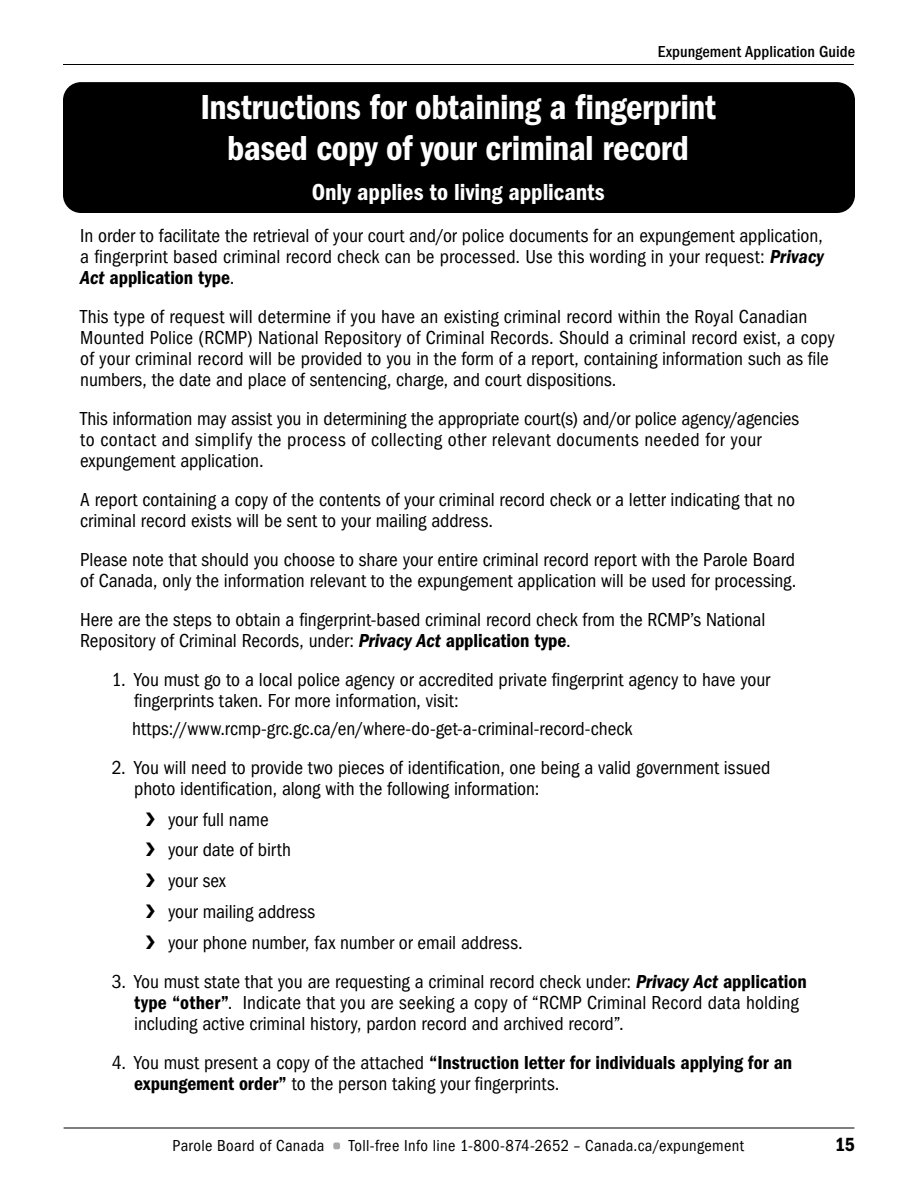
<style>
.page{position:relative;width:918px;height:1188px;background:#fff}
.page>*{position:absolute;margin:0;border:0;box-sizing:border-box;transform-origin:0 0}
.t1{font:36px/40.5px "ITC Franklin Gothic Std Dm Cd";letter-spacing:-.015em;color:#fff;text-align:center}
.t2{font:24px "ITC Franklin Gothic Std Dm Cd";letter-spacing:-.005em;color:#fff}
.t3{font:19.8px "ITC Franklin Gothic Std Dm Cd";color:#000}
.t4{font:condensed 19.5px/21px "ITC Franklin Gothic Std";color:#000}
.t5{font:19.5px "ITC Franklin Gothic Std Dm Cd";color:#000}
.t6{font:condensed 16.5px "ITC Franklin Gothic Std";letter-spacing:.02em;color:#000}
.t7{font:500 condensed 16.5px "ITC Franklin Gothic Std";color:#000}
.s1{font-family:"ITC Franklin Gothic Std Dm Cd It";font-stretch:normal}
.s2{font-family:"ITC Franklin Gothic Std Dm Cd It"}
.s3{font-family:"ITC Franklin Gothic Std";font-stretch:condensed}
.s4{font-family:"ITC Franklin Gothic Std Dm Cd";font-stretch:normal}
</style>
<div class="page">
<hr style="left:63px;top:64px;width:791px;height:1px;background:#000">
<hr style="left:64px;top:1128px;width:790px;height:1px;background:#000">
<div style="left:333px;top:1143px;width:7px;height:6px;background:#a7a9ac;border-radius:2px"></div>
<div style="left:63px;top:82px;width:792px;height:131px;background:#000;border-radius:18px"></div>
<p class="t7" style="left:658px;top:42px;width:199px">Expungement Application Guide</p>
<h1 class="t1" style="left:200px;top:87px;width:517px">Instructions for obtaining a fingerprint based copy of your criminal record</h1>
<p class="t2" style="left:312px;top:179px;width:294px">Only applies to living applicants</p>
<p class="t4" style="left:80px;top:225px;width:745px">In order to facilitate the retrieval of your court and/or police documents for an expungement application, a fingerprint based criminal record check can be processed. Use this wording in your request: <span class="s1">Privacy</span></p>
<p class="t5" style="left:80px;top:266px;width:156px"><span class="s2">Act</span> application type<span class="s3">.</span></p>
<p class="t4" style="left:80px;top:306px;width:756px">This type of request will determine if you have an existing criminal record within the Royal Canadian Mounted Police (RCMP) National Repository of Criminal Records. Should a criminal record exist, a copy of your criminal record will be provided to you in the form of a report, containing information such as file numbers, the date and place of sentencing, charge, and court dispositions.</p>
<p class="t4" style="left:80px;top:408px;width:720px">This information may assist you in determining the appropriate court(s) and/or police agency/agencies to contact and simplify the process of collecting other relevant documents needed for your expungement application.</p>
<p class="t4" style="left:80px;top:489px;width:716px">A report containing a copy of the contents of your criminal record check or a letter indicating that no criminal record exists will be sent to your mailing address.</p>
<p class="t4" style="left:80px;top:549px;width:718px">Please note that should you choose to share your entire criminal record report with the Parole Board of Canada, only the information relevant to the expungement application will be used for processing.</p>
<p class="t4" style="left:80px;top:609px;width:687px">Here are the steps to obtain a fingerprint-based criminal record check from the RCMP’s National<br>Repository of Criminal Records, under: <span class="s1">Privacy Act</span> <span class="s4">application type</span>.</p>
<p class="t4" style="left:134px;top:669px;width:637px;text-indent:-23px">1. You must go to a local police agency or accredited private fingerprint agency to have your fingerprints taken. For more information, visit:</p>
<p class="t4" style="left:132px;top:718px;width:502px">https://www.rcmp-grc.gc.ca/en/where-do-get-a-criminal-record-check</p>
<p class="t4" style="left:134px;top:757px;width:638px;text-indent:-23px">2. You will need to provide two pieces of identification, one being a valid government issued photo identification, along with the following information:</p>
<p class="t4" style="left:145px;top:804px;width:379px;line-height:30.8px">❯ your full name<br>❯ your date of birth<br>❯ your sex<br>❯ your mailing address<br>❯ your phone number, fax number or email address.</p>
<p class="t4" style="left:134px;top:971px;width:674px;text-indent:-23px">3. You must state that you are requesting a criminal record check under: <span class="s1">Privacy Act</span> <span class="s4">application type “other”</span>. Indicate that you are seeking a copy of “RCMP Criminal Record data holding including active criminal history, pardon record and archived record”.</p>
<p class="t5" style="left:112px;top:1051px;width:682px"><span class="s3">4. You must present a copy of the attached</span> “Instruction letter for individuals applying for an</p>
<p class="t4" style="left:134px;top:1073px;width:427px"><span class="s4">expungement order”</span> to the person taking your fingerprints.</p>
<p class="t6" style="left:173px;top:1136px;width:153px">Parole Board of Canada</p>
<p class="t6" style="left:349px;top:1136px;width:396px">Toll-free Info line 1-800-874-2652 – Canada.ca/expungement</p>
<p class="t3" style="left:835px;top:1133px;width:21px">15</p>
</div>
